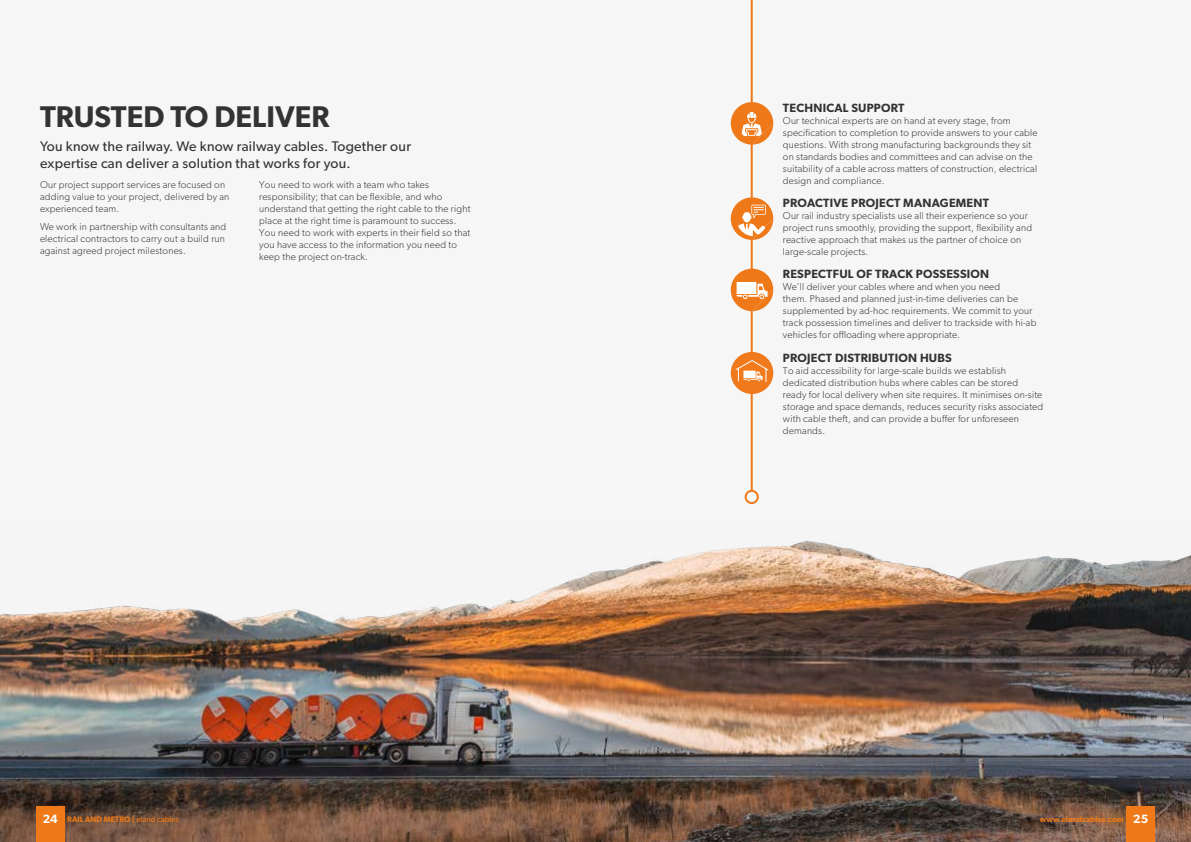
<style>
.page{position:relative;width:1191px;height:842px;background:#f6f6f6}
.page>*{position:absolute;margin:0;border:0;box-sizing:border-box;transform-origin:0 0}
.t1{font:600 30px "Gibson";color:#333332}
.t2{font:14px/16.8px "Gibson";letter-spacing:.02em;color:#333332}
.t3{font:600 12px "Gibson";letter-spacing:.02em;color:#333332}
.t4{font:300 10px/12px "Gibson";letter-spacing:.02em;color:#333332}
.t5{font:600 8px "Gibson";color:#ef7918}
.s1{font-size:12px;color:#fff}
.s2{font-weight:400}
</style>
<div class="page">
<hr style="left:750px;top:0;width:2px;height:491px;background:#ef7918">
<div style="left:744px;top:490px;width:15px;height:14px;border:2px solid #ef7918;border-radius:50%"></div>
<img style="left:0;top:540px;width:1191px;height:302px">
<svg style="left:730px;top:102px;width:43px;height:43px"></svg>
<svg style="left:730px;top:197px;width:43px;height:43px"></svg>
<svg style="left:730px;top:269px;width:43px;height:42px"></svg>
<div style="left:730px;top:352px;width:43px;height:42px;background:#ef791b;border-radius:50%"></div>
<svg style="left:734px;top:359px;width:35px;height:23px"></svg>
<div style="left:36px;top:806px;width:28px;height:36px;background:#ef7918"></div>
<div style="left:1126px;top:806px;width:29px;height:36px;background:#ef7918"></div>
<h1 class="t1" style="left:40px;top:99px;width:291px">TRUSTED TO DELIVER</h1>
<h2 class="t2" style="left:40px;top:137px;width:372px">You know the railway. We know railway cables. Together our expertise can deliver a solution that works for you.</h2>
<p class="t4" style="left:40px;top:179px;width:191px">Our project support services are focused on adding value to your project, delivered by an experienced team.</p>
<p class="t4" style="left:40px;top:220px;width:188px">We work in partnership with consultants and electrical contractors to carry out a build run against agreed project milestones.</p>
<p class="t4" style="left:259px;top:179px;width:213px">You need to work with a team who takes responsibility; that can be flexible, and who understand that getting the right cable to the right place at the right time is paramount to success.<br>You need to work with experts in their field so that you have access to the information you need to keep the project on-track.</p>
<p class="t3" style="left:783px;top:100px;width:123px">TECHNICAL SUPPORT</p>
<p class="t4" style="left:783px;top:114px;width:256px">Our technical experts are on hand at every stage, from specification to completion to provide answers to your cable questions. With strong manufacturing backgrounds they sit on standards bodies and committees and can advise on the suitability of a cable across matters of construction, electrical design and compliance.</p>
<p class="t3" style="left:783px;top:196px;width:208px">PROACTIVE PROJECT MANAGEMENT</p>
<p class="t4" style="left:783px;top:209px;width:251px">Our rail industry specialists use all their experience so your project runs smoothly, providing the support, flexibility and reactive approach that makes us the partner of choice on large-scale projects.</p>
<p class="t3" style="left:783px;top:267px;width:208px">RESPECTFUL OF TRACK POSSESSION</p>
<p class="t4" style="left:783px;top:281px;width:255px">We’ll deliver your cables where and when you need<br>them. Phased and planned just-in-time deliveries can be supplemented by ad-hoc requirements. We commit to your track possession timelines and deliver to trackside with hi-ab vehicles for offloading where appropriate.</p>
<p class="t3" style="left:783px;top:350px;width:170px">PROJECT DISTRIBUTION HUBS</p>
<p class="t4" style="left:783px;top:364px;width:262px">To aid accessibility for large-scale builds we establish dedicated distribution hubs where cables can be stored ready for local delivery when site requires. It minimises on-site storage and space demands, reduces security risks associated with cable theft, and can provide a buffer for unforeseen demands.</p>
<p class="t5" style="left:43px;top:814px;width:138px"><span class="s1">24</span> RAIL AND METRO | <span class="s2">eland cables</span></p>
<p class="t5" style="left:1039px;top:815px;width:110px">www.elandcables.com <span class="s1">25</span></p>
</div>
